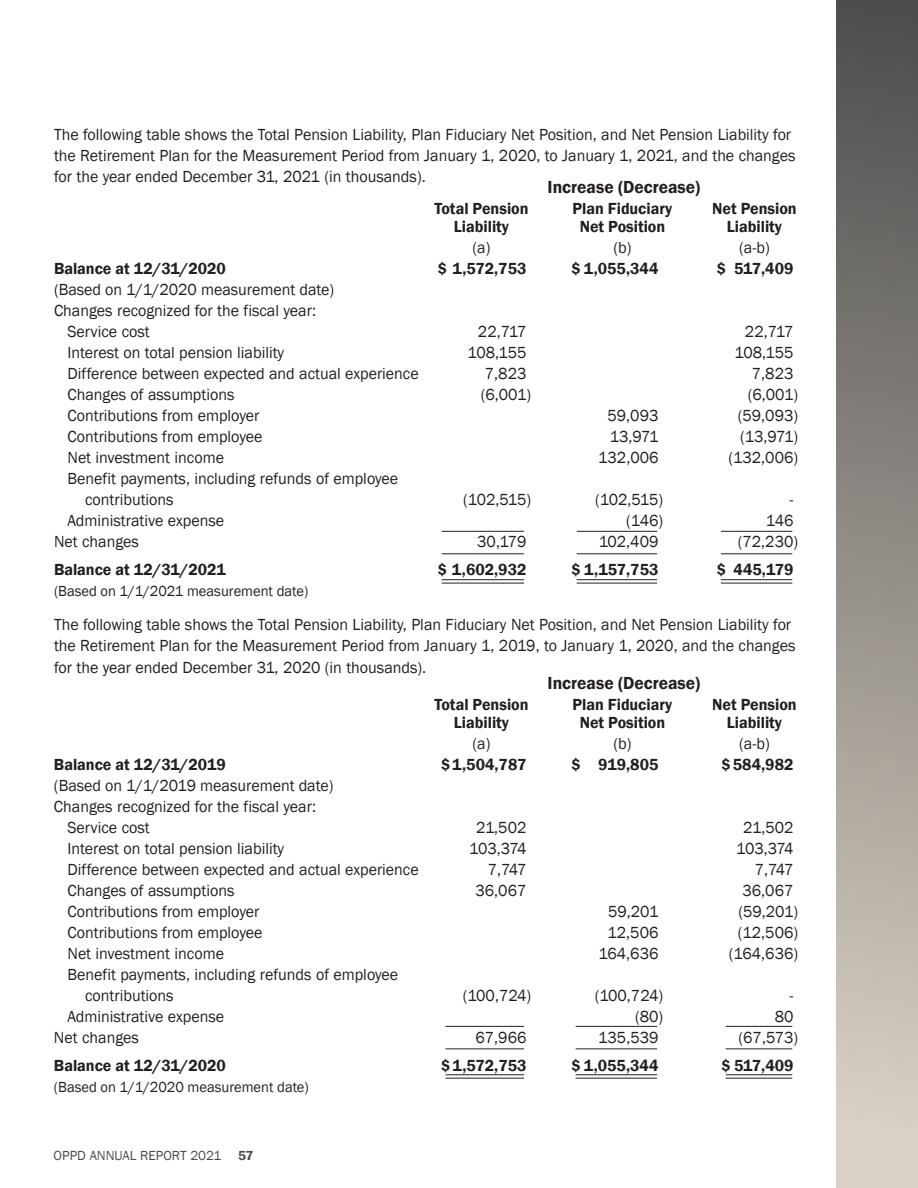
<style>
.page{position:relative;width:918px;height:1188px;background:#fff}
.page>*{position:absolute;margin:0;border:0;box-sizing:border-box;transform-origin:0 0}
.t1{font:600 18px "Franklin Gothic";color:#231f20}
.t2{font:16.5px/21px "Franklin Gothic";color:#231f20}
.t3{font:600 16.5px "Franklin Gothic";color:#231f20}
.t4{font:15px "Franklin Gothic";color:#231f20}
.t5{font:13.5px "Franklin Gothic";color:#4a4b4b}
.s1{font-weight:600}
</style>
<div class="page">
<div style="left:836px;top:0;width:82px;height:1188px;background:linear-gradient(to bottom,#4d4c4c,#e0d7ca)"></div>
<hr style="left:721px;top:553px;width:71px;height:1px;background:#231f20">
<hr style="left:726px;top:1048px;width:66px;height:1px;background:#231f20">
<hr style="left:577px;top:553px;width:80px;height:1px;background:#231f20">
<hr style="left:576px;top:1048px;width:81px;height:1px;background:#231f20">
<hr style="left:442px;top:553px;width:82px;height:1px;background:#231f20">
<hr style="left:446px;top:1048px;width:78px;height:1px;background:#231f20">
<hr style="left:721px;top:531px;width:71px;height:1px;background:#231f20">
<hr style="left:726px;top:1026px;width:66px;height:1px;background:#231f20">
<hr style="left:577px;top:531px;width:80px;height:1px;background:#231f20">
<hr style="left:576px;top:1026px;width:81px;height:1px;background:#231f20">
<hr style="left:442px;top:531px;width:82px;height:1px;background:#231f20">
<hr style="left:446px;top:1026px;width:78px;height:1px;background:#231f20">
<hr style="left:721px;top:579px;width:71px;height:1px;background:#231f20">
<hr style="left:726px;top:1074px;width:66px;height:1px;background:#231f20">
<hr style="left:577px;top:579px;width:80px;height:1px;background:#231f20">
<hr style="left:576px;top:1074px;width:81px;height:1px;background:#231f20">
<hr style="left:442px;top:579px;width:82px;height:1px;background:#231f20">
<hr style="left:446px;top:1074px;width:78px;height:1px;background:#231f20">
<hr style="left:721px;top:583px;width:71px;height:1px;background:#231f20">
<hr style="left:726px;top:1078px;width:66px;height:1px;background:#231f20">
<hr style="left:577px;top:583px;width:80px;height:1px;background:#231f20">
<hr style="left:576px;top:1078px;width:81px;height:1px;background:#231f20">
<hr style="left:442px;top:583px;width:82px;height:1px;background:#231f20">
<hr style="left:446px;top:1078px;width:78px;height:1px;background:#231f20">
<p class="t2" style="left:54px;top:125px;width:743px">The following table shows the Total Pension Liability, Plan Fiduciary Net Position, and Net Pension Liability for the Retirement Plan for the Measurement Period from January 1, 2020, to January 1, 2021, and the changes for the year ended December 31, 2021 (in thousands).</p>
<p class="t1" style="left:548px;top:176px;width:154px">Increase (Decrease)</p>
<p class="t3" style="left:434px;top:198px;width:96px">Total Pension</p>
<p class="t3" style="left:573px;top:198px;width:101px">Plan Fiduciary</p>
<p class="t3" style="left:712px;top:198px;width:86px">Net Pension</p>
<p class="t3" style="left:454px;top:216px;width:57px">Liability</p>
<p class="t3" style="left:580px;top:216px;width:87px">Net Position</p>
<p class="t3" style="left:727px;top:216px;width:57px">Liability</p>
<p class="t2" style="left:473px;top:237px;width:19px">(a)</p>
<p class="t2" style="left:614px;top:237px;width:19px">(b)</p>
<p class="t2" style="left:739px;top:237px;width:32px">(a-b)</p>
<p class="t3" style="left:54px;top:258px;width:174px">Balance at 12/31/2020</p>
<p class="t3" style="left:438px;top:258px;width:90px">$ 1,572,753</p>
<p class="t3" style="left:571px;top:258px;width:88px">$ 1,055,344</p>
<p class="t3" style="left:717px;top:258px;width:78px">$ 517,409</p>
<p class="t2" style="left:54px;top:279px;width:282px">(Based on 1/1/2020 measurement date)</p>
<p class="t2" style="left:54px;top:300px;width:264px">Changes recognized for the fiscal year:</p>
<p class="t2" style="left:67px;top:321px;width:84px">Service cost</p>
<p class="t2" style="left:478px;top:321px;width:50px">22,717</p>
<p class="t2" style="left:745px;top:321px;width:50px">22,717</p>
<p class="t2" style="left:67px;top:342px;width:218px">Interest on total pension liability</p>
<p class="t2" style="left:468px;top:342px;width:60px">108,155</p>
<p class="t2" style="left:735px;top:342px;width:60px">108,155</p>
<p class="t2" style="left:67px;top:363px;width:353px">Difference between expected and actual experience</p>
<p class="t2" style="left:485px;top:363px;width:43px">7,823</p>
<p class="t2" style="left:752px;top:363px;width:43px">7,823</p>
<p class="t2" style="left:67px;top:384px;width:169px">Changes of assumptions</p>
<p class="t2" style="left:481px;top:384px;width:52px">(6,001)</p>
<p class="t2" style="left:748px;top:384px;width:52px">(6,001)</p>
<p class="t2" style="left:67px;top:405px;width:193px">Contributions from employer</p>
<p class="t2" style="left:608px;top:405px;width:52px">59,093</p>
<p class="t2" style="left:738px;top:405px;width:62px">(59,093)</p>
<p class="t2" style="left:67px;top:426px;width:196px">Contributions from employee</p>
<p class="t2" style="left:610px;top:426px;width:50px">13,971</p>
<p class="t2" style="left:740px;top:426px;width:59px">(13,971)</p>
<p class="t2" style="left:67px;top:447px;width:158px">Net investment income</p>
<p class="t2" style="left:598px;top:447px;width:62px">132,006</p>
<p class="t2" style="left:729px;top:447px;width:71px">(132,006)</p>
<p class="t2" style="left:85px;top:468px;width:315px;text-indent:-18px">Benefit payments, including refunds of employee contributions</p>
<p class="t2" style="left:463px;top:489px;width:69px">(102,515)</p>
<p class="t2" style="left:595px;top:489px;width:69px">(102,515)</p>
<p class="t2" style="left:789px;top:489px;width:6px">-</p>
<p class="t2" style="left:67px;top:510px;width:158px">Administrative expense</p>
<p class="t2" style="left:626px;top:510px;width:39px">(146)</p>
<p class="t2" style="left:766px;top:510px;width:29px">146</p>
<p class="t2" style="left:54px;top:531px;width:86px">Net changes</p>
<p class="t2" style="left:477px;top:531px;width:51px">30,179</p>
<p class="t2" style="left:599px;top:531px;width:61px">102,409</p>
<p class="t2" style="left:738px;top:531px;width:62px">(72,230)</p>
<p class="t3" style="left:54px;top:559px;width:173px">Balance at 12/31/2021</p>
<p class="t3" style="left:438px;top:559px;width:90px">$ 1,602,932</p>
<p class="t3" style="left:571px;top:559px;width:88px">$ 1,157,753</p>
<p class="t3" style="left:717px;top:559px;width:78px">$ 445,179</p>
<p class="t4" style="left:54px;top:581px;width:256px">(Based on 1/1/2021 measurement date)</p>
<p class="t2" style="left:54px;top:614px;width:743px;line-height:21.5px">The following table shows the Total Pension Liability, Plan Fiduciary Net Position, and Net Pension Liability for the Retirement Plan for the Measurement Period from January 1, 2019, to January 1, 2020, and the changes for the year ended December 31, 2020 (in thousands).</p>
<p class="t1" style="left:548px;top:672px;width:154px">Increase (Decrease)</p>
<p class="t3" style="left:434px;top:695px;width:96px">Total Pension</p>
<p class="t3" style="left:573px;top:695px;width:101px">Plan Fiduciary</p>
<p class="t3" style="left:712px;top:695px;width:86px">Net Pension</p>
<p class="t3" style="left:454px;top:713px;width:57px">Liability</p>
<p class="t3" style="left:580px;top:713px;width:87px">Net Position</p>
<p class="t3" style="left:727px;top:713px;width:57px">Liability</p>
<p class="t2" style="left:473px;top:734px;width:19px">(a)</p>
<p class="t2" style="left:614px;top:734px;width:19px">(b)</p>
<p class="t2" style="left:739px;top:734px;width:32px">(a-b)</p>
<p class="t3" style="left:54px;top:755px;width:173px">Balance at 12/31/2019</p>
<p class="t3" style="left:441px;top:755px;width:87px">$1,504,787</p>
<p class="t3" style="left:571px;top:755px;width:88px">$ 919,805</p>
<p class="t3" style="left:721px;top:755px;width:73px">$584,982</p>
<p class="t2" style="left:54px;top:776px;width:281px">(Based on 1/1/2019 measurement date)</p>
<p class="t2" style="left:54px;top:797px;width:264px">Changes recognized for the fiscal year:</p>
<p class="t2" style="left:67px;top:818px;width:84px">Service cost</p>
<p class="t2" style="left:476px;top:818px;width:52px">21,502</p>
<p class="t2" style="left:743px;top:818px;width:52px">21,502</p>
<p class="t2" style="left:67px;top:839px;width:218px">Interest on total pension liability</p>
<p class="t2" style="left:469px;top:839px;width:59px">103,374</p>
<p class="t2" style="left:736px;top:839px;width:59px">103,374</p>
<p class="t2" style="left:67px;top:860px;width:353px">Difference between expected and actual experience</p>
<p class="t2" style="left:488px;top:860px;width:40px">7,747</p>
<p class="t2" style="left:755px;top:860px;width:40px">7,747</p>
<p class="t2" style="left:67px;top:881px;width:169px">Changes of assumptions</p>
<p class="t2" style="left:476px;top:881px;width:52px">36,067</p>
<p class="t2" style="left:743px;top:881px;width:52px">36,067</p>
<p class="t2" style="left:67px;top:902px;width:193px">Contributions from employer</p>
<p class="t2" style="left:608px;top:902px;width:52px">59,201</p>
<p class="t2" style="left:738px;top:902px;width:61px">(59,201)</p>
<p class="t2" style="left:67px;top:923px;width:196px">Contributions from employee</p>
<p class="t2" style="left:608px;top:923px;width:52px">12,506</p>
<p class="t2" style="left:738px;top:923px;width:62px">(12,506)</p>
<p class="t2" style="left:67px;top:944px;width:158px">Net investment income</p>
<p class="t2" style="left:599px;top:944px;width:61px">164,636</p>
<p class="t2" style="left:729px;top:944px;width:71px">(164,636)</p>
<p class="t2" style="left:85px;top:965px;width:315px;text-indent:-18px">Benefit payments, including refunds of employee contributions</p>
<p class="t2" style="left:463px;top:986px;width:70px">(100,724)</p>
<p class="t2" style="left:595px;top:986px;width:70px">(100,724)</p>
<p class="t2" style="left:789px;top:986px;width:6px">-</p>
<p class="t2" style="left:67px;top:1007px;width:158px">Administrative expense</p>
<p class="t2" style="left:635px;top:1007px;width:30px">(80)</p>
<p class="t2" style="left:775px;top:1007px;width:20px">80</p>
<p class="t2" style="left:54px;top:1028px;width:86px">Net changes</p>
<p class="t2" style="left:476px;top:1028px;width:52px">67,966</p>
<p class="t2" style="left:598px;top:1028px;width:62px">135,539</p>
<p class="t2" style="left:739px;top:1028px;width:61px">(67,573)</p>
<p class="t3" style="left:54px;top:1055px;width:174px">Balance at 12/31/2020</p>
<p class="t3" style="left:441px;top:1055px;width:87px">$1,572,753</p>
<p class="t3" style="left:572px;top:1055px;width:88px">$ 1,055,344</p>
<p class="t3" style="left:722px;top:1055px;width:73px">$ 517,409</p>
<p class="t4" style="left:54px;top:1078px;width:256px">(Based on 1/1/2020 measurement date)</p>
<p class="t5" style="left:54px;top:1147px;width:201px">OPPD ANNUAL REPORT 2021 <span class="s1">57</span></p>
</div>
